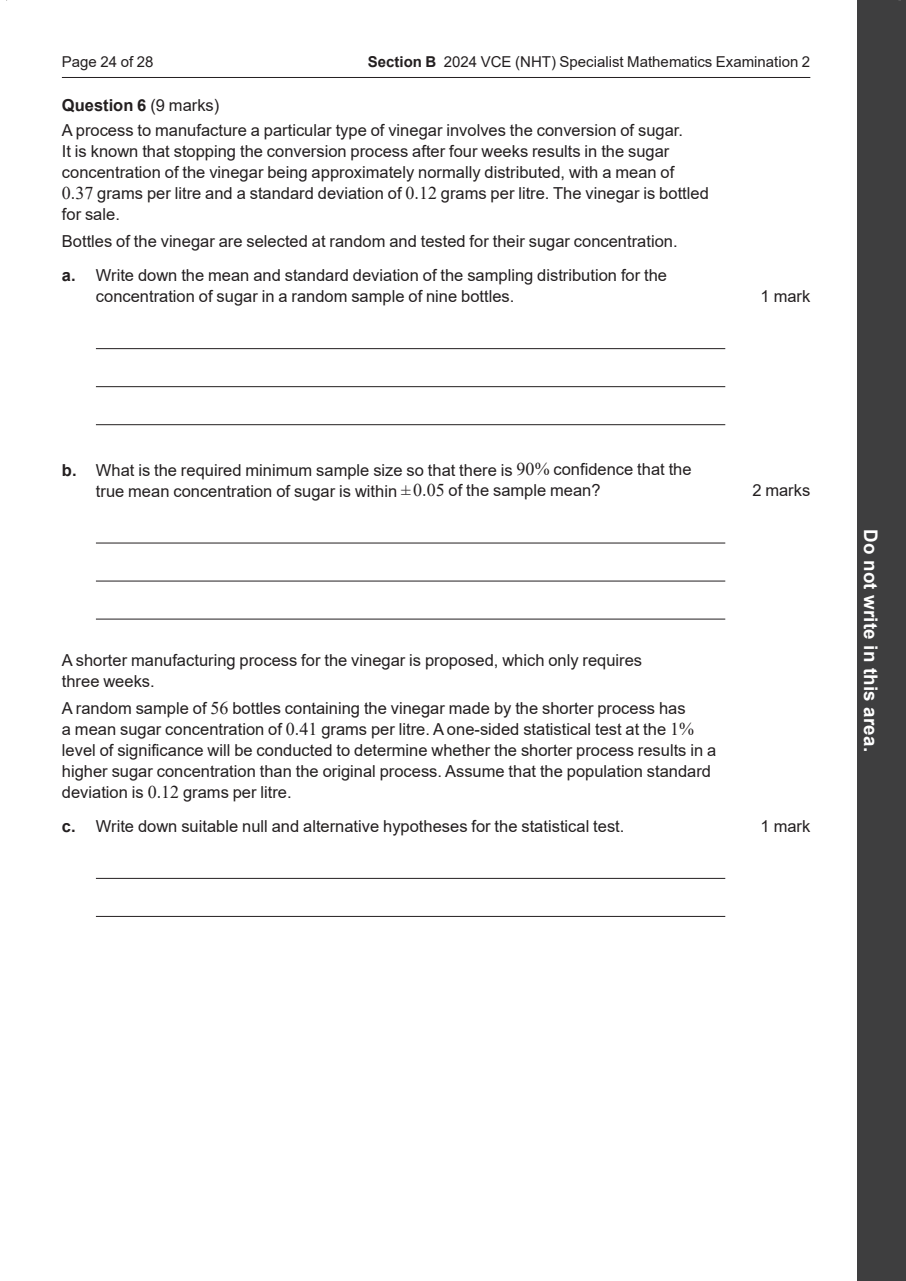
<style>
.page{position:relative;width:906px;height:1281px;background:#fff}
.page>*{position:absolute;margin:0;border:0;box-sizing:border-box;transform-origin:0 0}
.t1{font:700 18.75px "Arial";letter-spacing:.01em;color:#fff}
.t2{font:16.5px/21px "Arial";color:#231f20}
.t3{font:15px "Arial";color:#231f20}
.s1{font-weight:700}
.s2{font-family:"Times New Roman";font-size:18px}
</style>
<div class="page">
<hr style="left:96px;top:348px;width:629px;height:1px;background:#231f20">
<hr style="left:96px;top:386px;width:629px;height:1px;background:#231f20">
<hr style="left:96px;top:424px;width:629px;height:1px;background:#231f20">
<hr style="left:96px;top:542px;width:629px;height:1px;background:#231f20">
<hr style="left:96px;top:580px;width:629px;height:1px;background:#231f20">
<hr style="left:96px;top:618px;width:629px;height:1px;background:#231f20">
<hr style="left:96px;top:878px;width:629px;height:1px;background:#231f20">
<hr style="left:96px;top:916px;width:629px;height:1px;background:#231f20">
<hr style="left:62px;top:77px;width:748px;height:1px;background:#231f20">
<div style="left:857px;top:0;width:49px;height:1280px;background:#3e3e3f"></div>
<p class="t3" style="left:62px;top:51px;width:93px">Page 24 of 28</p>
<p class="t3" style="left:368px;top:51px;width:444px"><span class="s1">Section B</span> 2024 VCE (NHT) Specialist Mathematics Examination 2</p>
<p class="t2" style="left:62px;top:92px;width:623px;line-height:25.2px"><span class="s1">Question 6</span> (9 marks)<br>A process to manufacture a particular type of vinegar involves the conversion of sugar.</p>
<p class="t2" style="left:62px;top:140px;width:648px">It is known that stopping the conversion process after four weeks results in the sugar concentration of the vinegar being approximately normally distributed, with a mean of <span class="s2">0.37</span> grams per litre and a standard deviation of <span class="s2">0.12</span> grams per litre. The vinegar is bottled for sale.</p>
<p class="t2" style="left:62px;top:224px;width:617px;line-height:33.8px">Bottles of the vinegar are selected at random and tested for their sugar concentration. <span class="s1">a.</span> Write down the mean and standard deviation of the sampling distribution for the</p>
<p class="t2" style="left:96px;top:286px;width:420px">concentration of sugar in a random sample of nine bottles.</p>
<p class="t2" style="left:761px;top:286px;width:51px">1 mark</p>
<p class="t2" style="left:96px;top:459px;width:597px;text-indent:-34px"><span class="s1">b.</span> What is the required minimum sample size so that there is <span class="s2">90%</span> confidence that the true mean concentration of sugar is within <span class="s2">±0.05</span> of the sample mean?</p>
<p class="t2" style="left:752px;top:480px;width:59px">2 marks</p>
<p class="t2" style="left:62px;top:649px;width:582px">A shorter manufacturing process for the vinegar is proposed, which only requires three weeks.</p>
<p class="t2" style="left:62px;top:697px;width:656px">A random sample of <span class="s2">56</span> bottles containing the vinegar made by the shorter process has<br>a mean sugar concentration of <span class="s2">0.41</span> grams per litre. A one-sided statistical test at the <span class="s2">1% </span>level of significance will be conducted to determine whether the shorter process results in a higher sugar concentration than the original process. Assume that the population standard deviation is <span class="s2">0.12</span> grams per litre.</p>
<p class="t2" style="left:62px;top:815px;width:564px"><span class="s1">c.</span> Write down suitable null and alternative hypotheses for the statistical test.</p>
<p class="t2" style="left:761px;top:815px;width:51px">1 mark</p>
<p class="t1" style="left:884px;top:529px;width:224px;rotate:90deg">Do not write in this area.</p>
</div>
